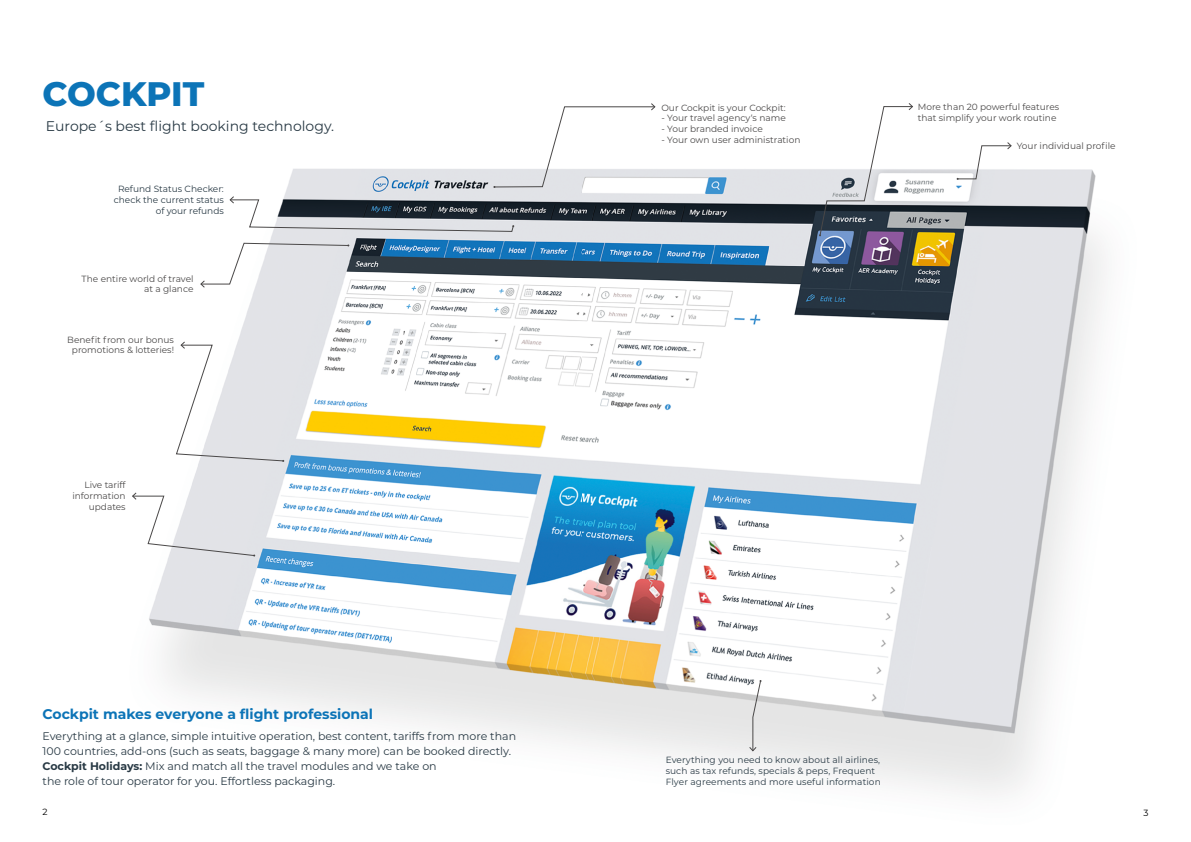
<style>
.page{position:relative;width:1191px;height:842px;background:#fff}
.page>*{position:absolute;margin:0;border:0;box-sizing:border-box;transform-origin:0 0}
.t1{font:800 34px "Montserrat";color:#0c74b7}
.t2{font:700 14px "Montserrat";color:#0c74b7}
.t3{font:14px "Montserrat";color:#283944}
.t4{font:11px/15px "Montserrat";color:#283944}
.t5{font:9px/10.8px "Montserrat";color:#4a4848;text-align:right}
.t6{font:9px/10.8px "Montserrat";letter-spacing:.01em;color:#283944}
.t7{font:9px "Montserrat";color:#000}
.s1{font-weight:700}
</style>
<div class="page">
<img style="left:149px;top:169px;width:434px;height:574px">
<img style="left:583px;top:106px;width:522px;height:688px">
<svg style="left:200px;top:243px;width:149px;height:45px"></svg>
<svg style="left:176px;top:341px;width:108px;height:121px"></svg>
<svg style="left:493px;top:103px;width:162px;height:85px"></svg>
<svg style="left:132px;top:492px;width:123px;height:64px"></svg>
<svg style="left:956px;top:142px;width:55px;height:38px"></svg>
<svg style="left:749px;top:680px;width:12px;height:71px"></svg>
<svg style="left:819px;top:103px;width:94px;height:133px"></svg>
<svg style="left:229px;top:196px;width:285px;height:36px"></svg>
<h1 class="t1" style="left:43px;top:69px;width:163px">COCKPIT</h1>
<h2 class="t3" style="left:46px;top:116px;width:290px">Europe´s best flight booking technology.</h2>
<p class="t6" style="left:114px;top:183px;width:112px;text-align:right">Refund Status Checker: check the current status of your refunds</p>
<p class="t5" style="left:82px;top:273px;width:113px">The entire world of travel at a glance</p>
<p class="t5" style="left:67px;top:334px;width:108px;text-align:center">Benefit from our bonus promotions &amp; lotteries!</p>
<p class="t5" style="left:72px;top:479px;width:55px">Live tariff information updates</p>
<h2 class="t2" style="left:43px;top:704px;width:332px">Cockpit makes everyone a flight professional</h2>
<p class="t4" style="left:43px;top:728px;width:475px">Everything at a glance, simple intuitive operation, best content, tariffs from more than 100 countries, add-ons (such as seats, baggage &amp; many more) can be booked directly.<br><span class="s1">Cockpit Holidays:</span> Mix and match all the travel modules and we take on<br>the role of tour operator for you. Effortless packaging.</p>
<p class="t5" style="left:661px;top:102px;width:126px">Our Cockpit is your Cockpit:</p>
<p class="t5" style="left:661px;top:112px;width:126px">- Your travel agency‘s name</p>
<p class="t5" style="left:661px;top:123px;width:103px">- Your branded invoice</p>
<p class="t5" style="left:661px;top:134px;width:140px">- Your own user administration</p>
<p class="t5" style="left:917px;top:101px;width:143px;text-align:left">More than 20 powerful features that simplify your work routine</p>
<p class="t5" style="left:1016px;top:140px;width:100px">Your individual profile</p>
<p class="t6" style="left:665px;top:754px;width:217px">Everything you need to know about all airlines, such as tax refunds, specials &amp; peps, Frequent<br>Flyer agreements and more useful information</p>
<p class="t7" style="left:43px;top:805px;width:7px">2</p>
<p class="t7" style="left:1143px;top:806px;width:7px">3</p>
</div>
